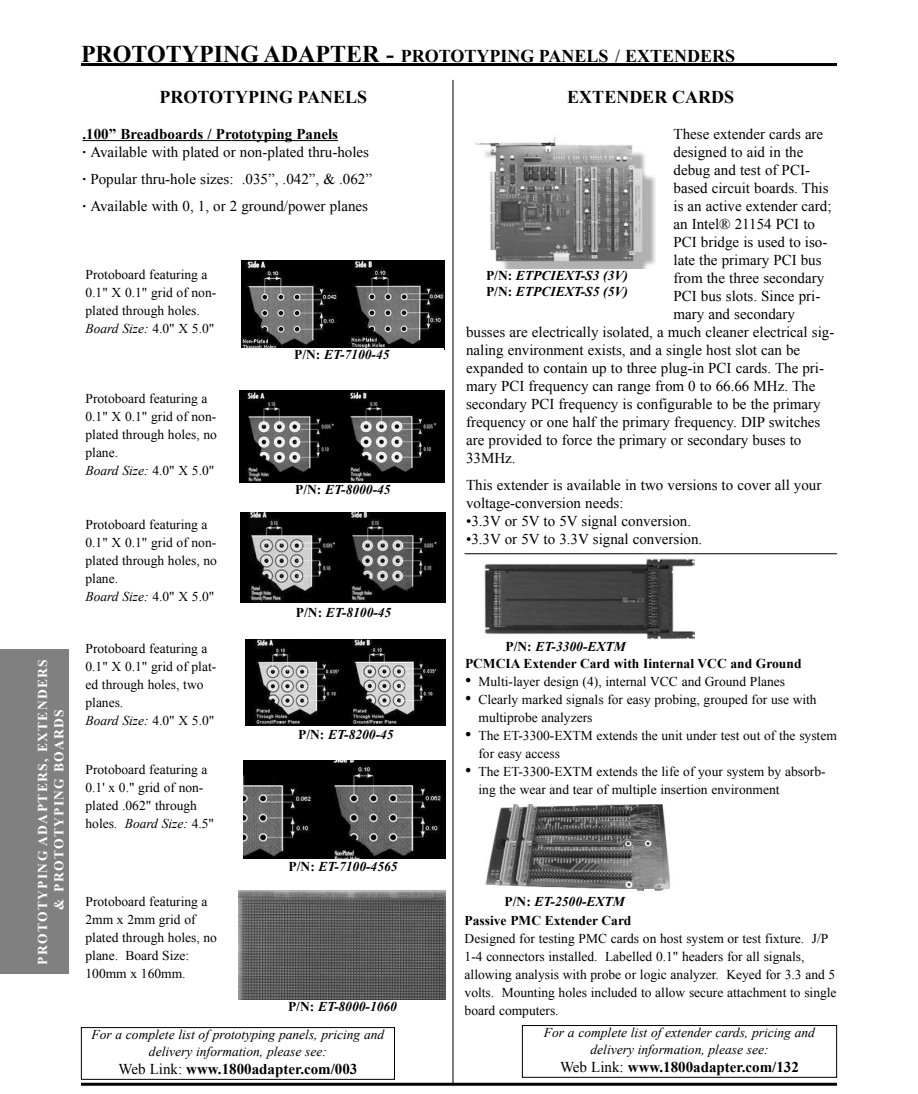
<style>
.page{position:relative;width:918px;height:1094px;background:#fff}
.page>*{position:absolute;margin:0;border:0;box-sizing:border-box;transform-origin:0 0}
.t1{font:700 18px "Times New Roman";color:#000}
.t2{font:15px/18px "Times New Roman";color:#000}
.t3{font:700 15px "Times New Roman";color:#000}
.t4{font:13.5px/18px "Times New Roman";color:#000}
.t5{font:italic 700 13.5px/16.2px "Times New Roman";color:#000}
.t6{font:italic 13.5px/17.2px "Times New Roman";color:#000;text-align:center}
.t7{font:700 13.5px/16.2px "Times New Roman";letter-spacing:.1em;color:#fff;text-align:center}
.t8{font:700 13.5px "Times New Roman";color:#000}
.s1{font-size:24px}
.s2{color:#3d3d3d}
.s3{font-weight:700}
.s4{font-style:italic}
.s5{font-style:normal}
.s6{font-weight:400}
.s7{font-size:18px}
</style>
<div class="page">
<img style="left:475px;top:136px;width:181px;height:133px">
<img style="left:244px;top:760px;width:202px;height:98px">
<div style="left:0;top:650px;width:68px;height:324px;background:#808080"></div>
<hr style="left:81px;top:63px;width:756px;height:3px;background:#000">
<hr style="left:81px;top:1082px;width:756px;height:3px;background:#000">
<img style="left:240px;top:512px;width:205px;height:90px">
<img style="left:246px;top:640px;width:200px;height:86px">
<img style="left:241px;top:260px;width:204px;height:90px">
<img style="left:240px;top:391px;width:205px;height:91px">
<div style="left:240px;top:348px;width:204px;height:16px;background:#fff"></div>
<hr style="left:453px;top:80px;width:1px;height:1004px;background:#000">
<div style="left:81px;top:1027px;width:314px;height:52px;border:1px solid #000"></div>
<hr style="left:82px;top:140px;width:55px;height:1px;background:#000">
<hr style="left:137px;top:140px;width:94px;height:1px;background:#000">
<hr style="left:231px;top:140px;width:107px;height:1px;background:#000">
<img style="left:238px;top:890px;width:208px;height:109px">
<hr style="left:465px;top:553px;width:372px;height:1px;background:#000">
<img style="left:484px;top:559px;width:210px;height:80px">
<img style="left:485px;top:804px;width:186px;height:87px">
<div style="left:522px;top:1025px;width:315px;height:52px;border:1px solid #000"></div>
<p class="t7" style="left:35px;top:964px;width:307px;rotate:-90deg">PROTOTYPING ADAPTERS, EXTENDERS &amp; PROTOTYPING BOARDS</p>
<p class="t1" style="left:81px;top:46px;width:656px"><span class="s1">PROTOTYPING ADAPTER -</span> PROTOTYPING PANELS <span class="s2">/</span> EXTENDERS</p>
<p class="t1" style="left:159px;top:87px;width:209px">PROTOTYPING PANELS</p>
<p class="t2" style="left:82px;top:125px;width:288px"><span class="s3">.100” Breadboards / Prototyping Panels<br>·</span> Available with plated or non-plated thru-holes</p>
<p class="t2" style="left:82px;top:166px;width:291px;line-height:27.2px"><span class="s3">·</span> Popular thru-hole sizes: .035”, .042”, &amp; .062” <span class="s3">·</span> Available with 0, 1, or 2 ground/power planes</p>
<p class="t4" style="left:86px;top:265px;width:132px">Protoboard featuring a<br>0.1" X 0.1" grid of non&shy;plated through holes.<br><span class="s4">Board Size:</span> 4.0" X 5.0"</p>
<p class="t4" style="left:86px;top:389px;width:133px">Protoboard featuring a<br>0.1" X 0.1" grid of non&shy;plated through holes, no plane.<br><span class="s4">Board Size:</span> 4.0" X 5.0"</p>
<p class="t4" style="left:86px;top:515px;width:133px">Protoboard featuring a<br>0.1" X 0.1" grid of non&shy;plated through holes, no plane.<br><span class="s4">Board Size:</span> 4.0" X 5.0"</p>
<p class="t4" style="left:86px;top:640px;width:132px">Protoboard featuring a<br>0.1" X 0.1" grid of plat&shy;ed through holes, two planes.<br><span class="s4">Board Size:</span> 4.0" X 5.0"</p>
<p class="t4" style="left:86px;top:760px;width:130px">Protoboard featuring a<br>0.1' x 0." grid of non&shy;plated .062" through holes. <span class="s4">Board Size:</span> 4.5"</p>
<p class="t4" style="left:86px;top:892px;width:133px">Protoboard featuring a<br>2mm x 2mm grid of plated through holes, no plane. Board Size:<br>100mm x 160mm.</p>
<p class="t5" style="left:294px;top:346px;width:97px"><span class="s5">P/N:</span> ET-7100-45</p>
<p class="t5" style="left:295px;top:481px;width:97px"><span class="s5">P/N:</span> ET-8000-45</p>
<p class="t5" style="left:296px;top:604px;width:97px"><span class="s5">P/N:</span> ET-8100-45</p>
<p class="t5" style="left:298px;top:726px;width:97px"><span class="s5">P/N:</span> ET-8200-45</p>
<p class="t5" style="left:289px;top:858px;width:110px"><span class="s5">P/N:</span> ET-7100-4565</p>
<p class="t5" style="left:288px;top:998px;width:110px"><span class="s5">P/N:</span> ET-8000-1060</p>
<p class="t6" style="left:92px;top:1025px;width:294px">For a complete list of prototyping panels, pricing and delivery information, please see:</p>
<p class="t3" style="left:118px;top:1060px;width:240px"><span class="s6">Web Link:</span> www.1800adapter.com/003</p>
<p class="t1" style="left:567px;top:87px;width:168px">EXTENDER CARDS</p>
<p class="t2" style="left:674px;top:125px;width:151px">These extender cards are</p>
<p class="t2" style="left:674px;top:143px;width:131px">designed to aid in the</p>
<p class="t2" style="left:674px;top:161px;width:138px">debug and test of PCI-</p>
<p class="t2" style="left:674px;top:179px;width:156px">based circuit boards. This</p>
<p class="t2" style="left:674px;top:197px;width:160px">is an active extender card;</p>
<p class="t2" style="left:674px;top:215px;width:143px">an Intel® 21154 PCI to</p>
<p class="t2" style="left:674px;top:233px;width:155px">PCI bridge is used to iso-</p>
<p class="t2" style="left:674px;top:251px;width:150px">late the primary PCI bus</p>
<p class="t2" style="left:674px;top:269px;width:152px">from the three secondary</p>
<p class="t2" style="left:674px;top:287px;width:148px">PCI bus slots. Since pri-</p>
<p class="t2" style="left:674px;top:305px;width:123px">mary and secondary</p>
<p class="t2" style="left:466px;top:323px;width:370px">busses are electrically isolated, a much cleaner electrical sig-</p>
<p class="t2" style="left:466px;top:341px;width:336px">naling environment exists, and a single host slot can be</p>
<p class="t2" style="left:466px;top:359px;width:360px">expanded to contain up to three plug-in PCI cards. The pri-</p>
<p class="t2" style="left:466px;top:377px;width:351px">mary PCI frequency can range from 0 to 66.66 MHz. The</p>
<p class="t2" style="left:466px;top:395px;width:356px">secondary PCI frequency is configurable to be the primary</p>
<p class="t2" style="left:466px;top:413px;width:356px">frequency or one half the primary frequency. DIP switches</p>
<p class="t2" style="left:466px;top:431px;width:337px">are provided to force the primary or secondary buses to</p>
<p class="t2" style="left:466px;top:449px;width:51px">33MHz.</p>
<p class="t2" style="left:466px;top:476px;width:357px">This extender is available in two versions to cover all your voltage-conversion needs:</p>
<p class="t2" style="left:466px;top:512px;width:226px">•3.3V or 5V to 5V signal conversion.</p>
<p class="t2" style="left:466px;top:530px;width:238px">•3.3V or 5V to 3.3V signal conversion.</p>
<p class="t5" style="left:486px;top:267px;width:143px"><span class="s5">P/N:</span> ETPCIEXT-S3 (3V)<br><span class="s5">P/N:</span> ETPCIEXT-S5 (5V)</p>
<p class="t5" style="left:506px;top:638px;width:122px"><span class="s5">P/N:</span> ET-3300-EXTM</p>
<p class="t8" style="left:465px;top:655px;width:338px">PCMCIA Extender Card with Iinternal VCC and Ground</p>
<p class="t4" style="left:465px;top:672px;width:322px"><span class="s7">•</span> Multi-layer design (4), internal VCC and Ground Planes</p>
<p class="t4" style="left:478px;top:690px;width:340px;text-indent:-14px"><span class="s7">•</span> Clearly marked signals for easy probing, grouped for use with multiprobe analyzers</p>
<p class="t4" style="left:478px;top:726px;width:360px;text-indent:-14px"><span class="s7">•</span> The ET-3300-EXTM extends the unit under test out of the system for easy access</p>
<p class="t4" style="left:478px;top:762px;width:349px;text-indent:-14px"><span class="s7">•</span> The ET-3300-EXTM extends the life of your system by absorb&shy;ing the wear and tear of multiple insertion environment</p>
<p class="t5" style="left:505px;top:893px;width:122px"><span class="s5">P/N:</span> ET-2500-EXTM</p>
<p class="t4" style="left:465px;top:911px;width:373px"><span class="s3">Passive PMC Extender Card<br></span>Designed for testing PMC cards on host system or test fixture. J/P 1-4 connectors installed. Labelled 0.1" headers for all signals, allowing analysis with probe or logic analyzer. Keyed for 3.3 and 5 volts. Mounting holes included to allow secure attachment to single board computers.</p>
<p class="t6" style="left:544px;top:1023px;width:273px">For a complete list of extender cards, pricing and delivery information, please see:</p>
<p class="t3" style="left:560px;top:1058px;width:240px"><span class="s6">Web Link:</span> www.1800adapter.com/132</p>
</div>
